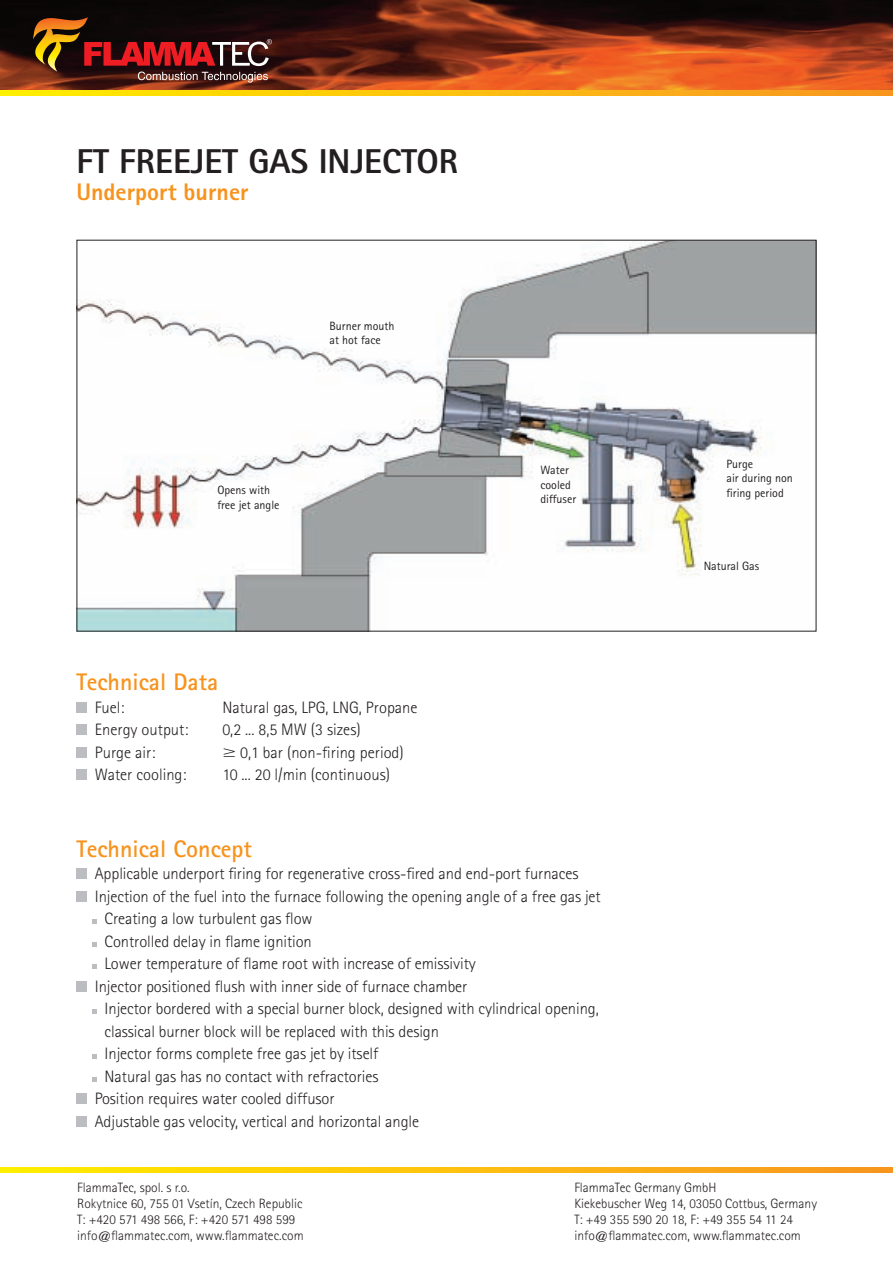
<style>
.page{position:relative;width:893px;height:1263px;background:#fff}
.page>*{position:absolute;margin:0;border:0;box-sizing:border-box;transform-origin:0 0}
.t1{font:800 34.5px "Rotis Sans Serif";color:#231f20}
.t2{font:700 24px "Rotis Sans Serif";color:#f7931d}
.t3{font:800 24px "Rotis Sans Serif";color:#f7931d}
.t4{font:300 16.5px "Rotis Sans Serif";letter-spacing:-.005em;color:#231f20}
.t5{font:300 13.5px/16.2px "Rotis Sans Serif";color:#231f20}
.t6{font:12px/14.4px "Rotis Sans Serif";color:#231f20}
</style>
<div class="page">
<img style="left:79px;top:242px;width:735px;height:387px">
<div style="left:77px;top:868px;width:10px;height:11px;background:#bcbdc0"></div>
<div style="left:77px;top:702px;width:10px;height:10px;background:#bcbdc0"></div>
<div style="left:77px;top:724px;width:10px;height:11px;background:#bcbdc0"></div>
<div style="left:77px;top:747px;width:10px;height:10px;background:#bcbdc0"></div>
<div style="left:77px;top:769px;width:10px;height:11px;background:#bcbdc0"></div>
<svg style="left:92px;top:920px;width:5px;height:4px"></svg>
<svg style="left:92px;top:942px;width:5px;height:4px"></svg>
<svg style="left:92px;top:965px;width:5px;height:4px"></svg>
<div style="left:77px;top:981px;width:10px;height:10px;background:#bcbdc0"></div>
<svg style="left:92px;top:1010px;width:5px;height:4px"></svg>
<svg style="left:92px;top:1055px;width:5px;height:4px"></svg>
<svg style="left:92px;top:1077px;width:5px;height:4px"></svg>
<div style="left:77px;top:891px;width:10px;height:10px;background:#bcbdc0"></div>
<div style="left:77px;top:1093px;width:10px;height:11px;background:#bcbdc0"></div>
<div style="left:77px;top:1116px;width:10px;height:10px;background:#bcbdc0"></div>
<img style="left:0;top:0;width:893px;height:90px">
<svg style="left:33px;top:17px;width:239px;height:66px;background:#58271c"></svg>
<svg style="left:0;top:90px;width:893px;height:5px;background:#fcc10e"></svg>
<svg style="left:0;top:1167px;width:893px;height:5px;background:#fcc10e"></svg>
<h1 class="t1" style="left:77px;top:149px;width:383px">FT FREEJET GAS INJECTOR</h1>
<h2 class="t3" style="left:77px;top:184px;width:174px">Underport burner</h2>
<p class="t6" style="left:329px;top:319px;width:67px">Burner mouth at hot face</p>
<p class="t6" style="left:217px;top:484px;width:64px">Opens with free jet angle</p>
<h2 class="t2" style="left:77px;top:673px;width:143px">Technical Data</h2>
<p class="t4" style="left:95px;top:701px;width:31px">Fuel:</p>
<p class="t4" style="left:222px;top:701px;width:197px">Natural gas, LPG, LNG, Propane</p>
<p class="t4" style="left:95px;top:724px;width:95px">Energy output:</p>
<p class="t4" style="left:222px;top:724px;width:140px">0,2 ... 8,5 MW (3 sizes)</p>
<p class="t4" style="left:95px;top:746px;width:62px">Purge air:</p>
<p class="t4" style="left:240px;top:746px;width:165px">0,1 bar (non-firing period)</p>
<p class="t4" style="left:95px;top:769px;width:93px">Water cooling:</p>
<p class="t4" style="left:222px;top:769px;width:169px">10 ... 20 l/min (continuous)</p>
<p class="t6" style="left:540px;top:464px;width:37px">Water cooled diffuser</p>
<p class="t6" style="left:726px;top:458px;width:68px">Purge<br>air during non firing period</p>
<p class="t6" style="left:704px;top:560px;width:57px">Natural Gas</p>
<h2 class="t2" style="left:77px;top:840px;width:177px">Technical Concept</h2>
<p class="t4" style="left:95px;top:868px;width:485px">Applicable underport firing for regenerative cross-fired and end-port furnaces</p>
<p class="t4" style="left:95px;top:890px;width:507px">Injection of the fuel into the furnace following the opening angle of a free gas jet</p>
<p class="t4" style="left:105px;top:913px;width:209px">Creating a low turbulent gas flow</p>
<p class="t4" style="left:105px;top:935px;width:209px">Controlled delay in flame ignition</p>
<p class="t4" style="left:105px;top:958px;width:373px">Lower temperature of flame root with increase of emissivity</p>
<p class="t4" style="left:95px;top:980px;width:374px">Injector positioned flush with inner side of furnace chamber</p>
<p class="t4" style="left:105px;top:1003px;width:496px">Injector bordered with a special burner block, designed with cylindrical opening,</p>
<p class="t4" style="left:104px;top:1025px;width:336px">classical burner block will be replaced with this design</p>
<p class="t4" style="left:105px;top:1048px;width:275px">Injector forms complete free gas jet by itself</p>
<p class="t4" style="left:105px;top:1070px;width:275px">Natural gas has no contact with refractories</p>
<p class="t4" style="left:95px;top:1093px;width:241px">Position requires water cooled diffusor</p>
<p class="t4" style="left:95px;top:1115px;width:326px">Adjustable gas velocity, vertical and horizontal angle</p>
<p class="t5" style="left:77px;top:1180px;width:228px">FlammaTec, spol. s r.o.<br>Rokytnice 60, 755 01 Vsetín, Czech Republic T: +420 571 498 566, F: +420 571 498 599 info@flammatec.com, www.flammatec.com</p>
<p class="t5" style="left:574px;top:1180px;width:244px">FlammaTec Germany GmbH<br>Kiekebuscher Weg 14, 03050 Cottbus, Germany T: +49 355 590 20 18, F: +49 355 54 11 24 info@flammatec.com, www.flammatec.com</p>
</div>
